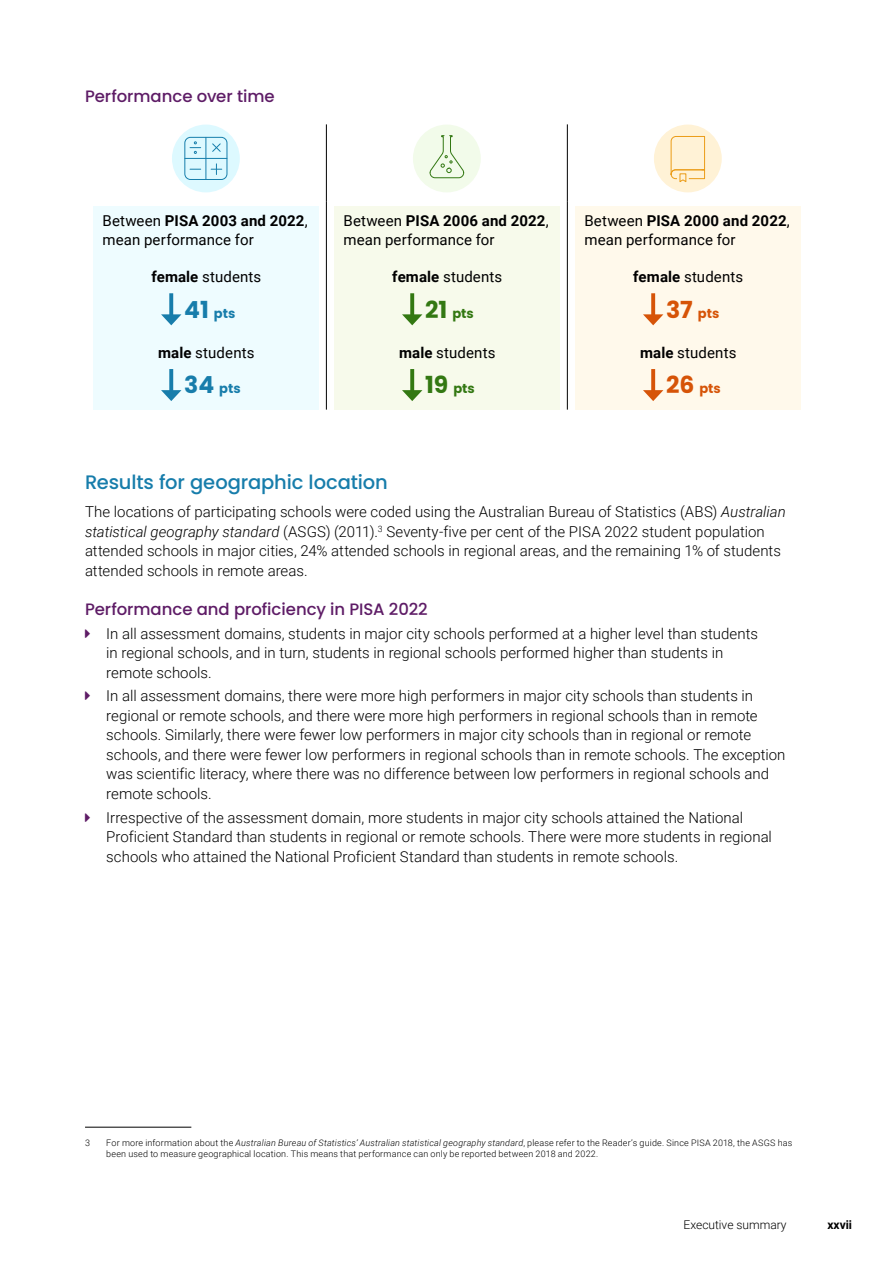
<style>
.page{position:relative;width:893px;height:1263px;background:#fff}
.page>*{position:absolute;margin:0;border:0;box-sizing:border-box;transform-origin:0 0}
.t1{font:500 19.5px "Poppins";letter-spacing:-.005em;color:#177dab}
.t2{font:500 16.5px "Poppins";letter-spacing:-.005em;color:#5e1c66}
.Body_text{font:300 15px/19.5px "Roboto";color:#000}
.Body_text-2{font:15px/19.5px "Roboto";letter-spacing:.01em;color:#000}
.t3{font:700 13.05px "Poppins";color:#177dab}
.t4{font:700 13.05px "Poppins";color:#337812}
.t5{font:700 13.05px "Poppins";color:#d65408}
.t6{font:300 12px "Roboto";color:#000}
.t7{font:700 12px "Roboto";color:#000}
.Footnote{font:300 9px/10.5px "Roboto";letter-spacing:.02em;color:#000}
.t8{font:7.2px "Poppins";color:#2f2f2f}
.s1{font-weight:700}
.s2{font-size:23.55px}
.s3{font-style:italic}
</style>
<div class="page">
<hr style="left:326px;top:124px;width:1px;height:78px;background:#000">
<hr style="left:567px;top:124px;width:1px;height:78px;background:#000">
<hr style="left:326px;top:202px;width:1px;height:208px;background:#000">
<hr style="left:567px;top:202px;width:1px;height:208px;background:#000">
<div style="left:172px;top:125px;width:68px;height:67px;background:#ddf9ff;border-radius:50%"></div>
<div style="left:184px;top:137px;width:43px;height:43px;border:1px solid #167eab;border-radius:6px"></div>
<hr style="left:205px;top:137px;width:1px;height:42px;background:#167eab">
<hr style="left:185px;top:158px;width:42px;height:1px;background:#167eab">
<svg style="left:211px;top:164px;width:11px;height:11px"></svg>
<svg style="left:190px;top:141px;width:11px;height:13px"></svg>
<svg style="left:212px;top:143px;width:9px;height:9px"></svg>
<div style="left:413px;top:125px;width:68px;height:67px;background:#f2fbea;border-radius:50%"></div>
<svg style="left:429px;top:135px;width:36px;height:44px"></svg>
<div style="left:654px;top:125px;width:68px;height:67px;background:#fff2d6;border-radius:50%"></div>
<svg style="left:670px;top:136px;width:35px;height:46px"></svg>
<div style="left:93px;top:206px;width:226px;height:204px;background:#eefcff"></div>
<svg style="left:169px;top:293px;width:4px;height:21px"></svg>
<svg style="left:161px;top:314px;width:20px;height:11px"></svg>
<svg style="left:169px;top:369px;width:4px;height:21px"></svg>
<svg style="left:161px;top:390px;width:20px;height:11px"></svg>
<div style="left:334px;top:206px;width:226px;height:204px;background:#f7faeb"></div>
<svg style="left:410px;top:293px;width:4px;height:21px"></svg>
<svg style="left:402px;top:314px;width:20px;height:11px"></svg>
<svg style="left:410px;top:369px;width:4px;height:21px"></svg>
<svg style="left:402px;top:390px;width:20px;height:11px"></svg>
<div style="left:575px;top:206px;width:225px;height:204px;background:#fff9eb"></div>
<svg style="left:651px;top:293px;width:4px;height:21px"></svg>
<svg style="left:643px;top:314px;width:20px;height:11px"></svg>
<svg style="left:651px;top:369px;width:4px;height:21px"></svg>
<svg style="left:643px;top:390px;width:20px;height:11px"></svg>
<hr style="left:85px;top:1127px;width:106px;height:1px;background:#000">
<h3 class="t2" style="left:85px;top:87px;width:191px">Performance over time</h3>
<p class="Body_text-2" style="left:103px;top:210px;width:207px">Between <span class="s1">PISA 2003 and 2022</span>, mean performance for</p>
<p class="Body_text-2" style="left:151px;top:266px;width:111px"><span class="s1">female</span> students</p>
<p class="t3" style="left:184px;top:305px;width:53px"><span class="s2">41</span> pts</p>
<p class="Body_text-2" style="left:158px;top:342px;width:98px"><span class="s1">male</span> students</p>
<p class="t3" style="left:184px;top:381px;width:58px"><span class="s2">34</span> pts</p>
<p class="Body_text-2" style="left:344px;top:210px;width:207px">Between <span class="s1">PISA 2006 and 2022</span>, mean performance for</p>
<p class="Body_text-2" style="left:392px;top:266px;width:111px"><span class="s1">female</span> students</p>
<p class="t4" style="left:425px;top:305px;width:50px"><span class="s2">21</span> pts</p>
<p class="Body_text-2" style="left:399px;top:342px;width:98px"><span class="s1">male</span> students</p>
<p class="t4" style="left:425px;top:381px;width:51px"><span class="s2">19</span> pts</p>
<p class="Body_text-2" style="left:584px;top:210px;width:207px">Between <span class="s1">PISA 2000 and 2022</span>, mean performance for</p>
<p class="Body_text-2" style="left:633px;top:266px;width:111px"><span class="s1">female</span> students</p>
<p class="t5" style="left:666px;top:305px;width:55px"><span class="s2">37</span> pts</p>
<p class="Body_text-2" style="left:640px;top:342px;width:98px"><span class="s1">male</span> students</p>
<p class="t5" style="left:666px;top:381px;width:56px"><span class="s2">26</span> pts</p>
<p class="t8" style="left:373px;top:238px;width:4px">1</p>
<p class="t8" style="left:613px;top:238px;width:4px">1</p>
<h2 class="t1" style="left:85px;top:471px;width:304px">Results for geographic location</h2>
<p class="Body_text" style="left:85px;top:501px;width:702px">The locations of participating schools were coded using the Australian Bureau of Statistics (ABS) <span class="s3">Australian statistical geography standard</span> (ASGS) (2011).<sup>3</sup> Seventy-five per cent of the PISA 2022 student population attended schools in major cities, 24% attended schools in regional areas, and the remaining 1% of students attended schools in remote areas.</p>
<h3 class="t2" style="left:85px;top:600px;width:344px">Performance and proficiency in PISA 2022</h3>
<p class="Body_text" style="left:106px;top:623px;width:653px">In all assessment domains, students in major city schools performed at a higher level than students in regional schools, and in turn, students in regional schools performed higher than students in remote schools.</p>
<p class="Body_text" style="left:106px;top:686px;width:681px">In all assessment domains, there were more high performers in major city schools than students in regional or remote schools, and there were more high performers in regional schools than in remote schools. Similarly, there were fewer low performers in major city schools than in regional or remote schools, and there were fewer low performers in regional schools than in remote schools. The exception was scientific literacy, where there was no difference between low performers in regional schools and remote schools.</p>
<p class="Body_text" style="left:106px;top:807px;width:667px">Irrespective of the assessment domain, more students in major city schools attained the National<br>Proficient Standard than students in regional or remote schools. There were more students in regional schools who attained the National Proficient Standard than students in remote schools.</p>
<p class="Footnote" style="left:85px;top:1137px;width:6px">3</p>
<p class="Footnote" style="left:106px;top:1137px;width:687px">For more information about the <span class="s3">Australian Bureau of Statistics’ Australian statistical geography standard</span>, please refer to the Reader’s guide. Since PISA 2018, the ASGS has been used to measure geographical location. This means that performance can only be reported between 2018 and 2022.</p>
<p class="t6" style="left:684px;top:1217px;width:105px">Executive summary</p>
<p class="t7" style="left:827px;top:1217px;width:26px">xxvii</p>
</div>
